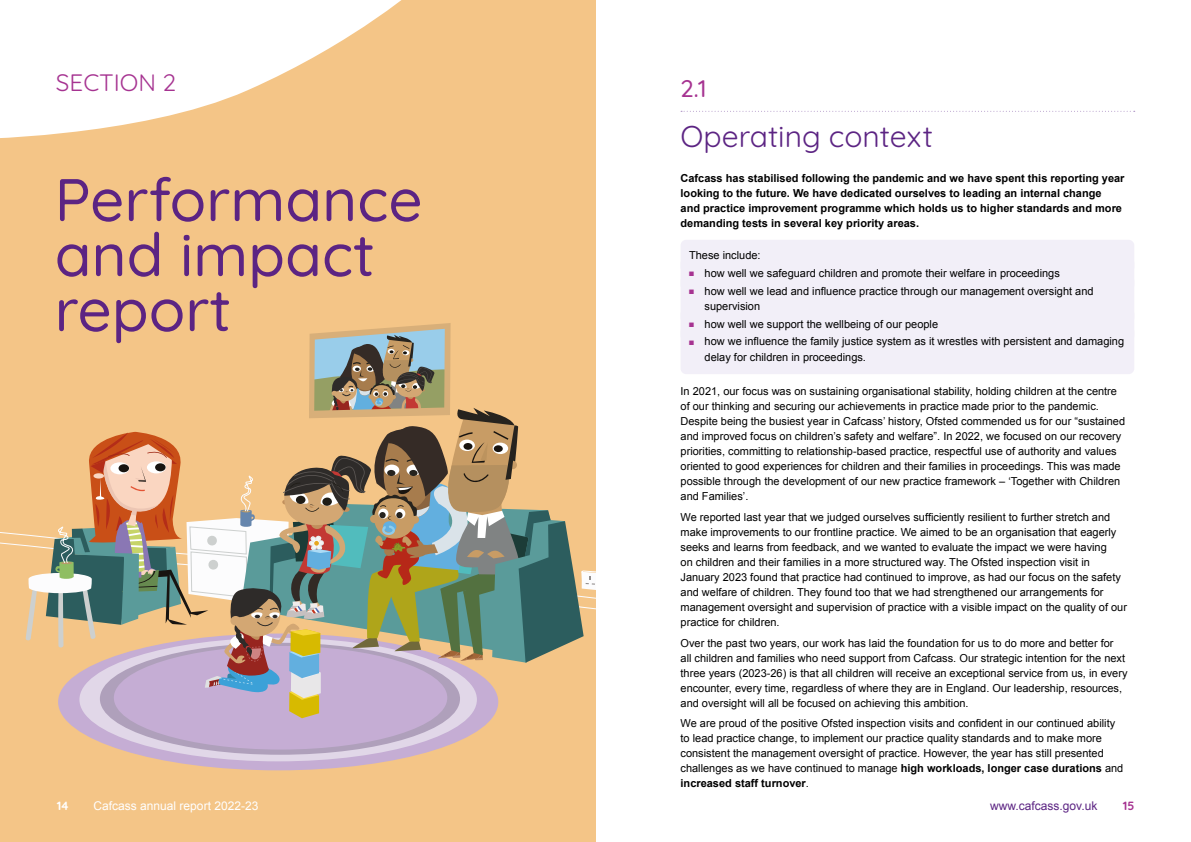
<style>
.page{position:relative;width:1191px;height:842px;background:#fff}
.page>*{position:absolute;margin:0;border:0;box-sizing:border-box;transform-origin:0 0}
.t1{font:500 60px/55px "Quicksand";color:#5c2483}
.t2{font:30px "Quicksand";color:#5c2483}
.t3{font:500 24px "Quicksand";color:#a63391}
.t4{font:23.8px "Quicksand";color:#a63391}
.t5{font:12px "Arial";color:#fff}
.t6{font:12px "Arial";color:#5c2483}
.t7{font:700 12px "Quicksand";color:#a63391}
.t8{font:700 12px "Quicksand";color:#fff}
.t9{font:11px/15px "Arial";color:#000}
.t10{font:700 11px/15px "Arial";color:#000}
.s1{color:#a63391}
.s2{font-weight:700}
</style>
<div class="page">
<div style="left:0;top:0;width:595px;height:842px;background:#f4c587"></div>
<svg style="left:681px;top:111px;width:453px;height:1px"></svg>
<div style="left:680px;top:240px;width:454px;height:33px;background:#f2eff8;border-radius:6px"></div>
<div style="left:680px;top:258px;width:454px;height:33px;background:#f2eff8;border-radius:6px"></div>
<div style="left:680px;top:275px;width:454px;height:48px;background:#f2eff8;border-radius:6px"></div>
<div style="left:680px;top:308px;width:454px;height:33px;background:#f2eff8;border-radius:6px"></div>
<div style="left:680px;top:326px;width:454px;height:48px;background:#f2eff8;border-radius:6px"></div>
<svg style="left:0;top:0;width:402px;height:138px;fill:#fff"></svg>
<div style="left:58px;top:633px;width:440px;height:137px;background:#c5add4;border-radius:50%"></div>
<div style="left:79px;top:638px;width:398px;height:123px;background:#e1d7e8;border-radius:50%"></div>
<div style="left:100px;top:643px;width:360px;height:112px;background:#afa0bb;border-radius:50%"></div>
<div style="left:114px;top:646px;width:333px;height:103px;background:#c5add4;border-radius:50%"></div>
<svg style="left:25px;top:323px;width:570px;height:395px"></svg>
<h3 class="t4" style="left:56px;top:64px;width:122px">SECTION 2</h3>
<h1 class="t1" style="left:55px;top:166px;width:369px">Performance and impact report</h1>
<p class="t8" style="left:57px;top:796px;width:13px">14</p>
<p class="t5" style="left:94px;top:797px;width:166px">Cafcass annual report 2022-23</p>
<h3 class="t3" style="left:680px;top:69px;width:28px">2.1</h3>
<h2 class="t2" style="left:680px;top:113px;width:254px">Operating context</h2>
<p class="t10" style="left:680px;top:171px;width:445px">Cafcass has stabilised following the pandemic and we have spent this reporting year looking to the future. We have dedicated ourselves to leading an internal change<br>and practice improvement programme which holds us to higher standards and more demanding tests in several key priority areas.</p>
<p class="t9" style="left:689px;top:248px;width:73px">These include:</p>
<p class="t9" style="left:689px;top:266px;width:372px"><span class="s1">■</span> how well we safeguard children and promote their welfare in proceedings</p>
<p class="t9" style="left:704px;top:284px;width:390px;text-indent:-15px"><span class="s1">■</span> how well we lead and influence practice through our management oversight and supervision</p>
<p class="t9" style="left:689px;top:316px;width:251px"><span class="s1">■</span> how well we support the wellbeing of our people</p>
<p class="t9" style="left:704px;top:334px;width:421px;text-indent:-15px"><span class="s1">■</span> how we influence the family justice system as it wrestles with persistent and damaging delay for children in proceedings.</p>
<p class="t9" style="left:680px;top:384px;width:446px">In 2021, our focus was on sustaining organisational stability, holding children at the centre of our thinking and securing our achievements in practice made prior to the pandemic.<br>Despite being the busiest year in Cafcass’ history, Ofsted commended us for our “sustained and improved focus on children’s safety and welfare”. In 2022, we focused on our recovery priorities, committing to relationship-based practice, respectful use of authority and values oriented to good experiences for children and their families in proceedings. This was made possible through the development of our new practice framework – ‘Together with Children and Families’.</p>
<p class="t9" style="left:680px;top:510px;width:448px">We reported last year that we judged ourselves sufficiently resilient to further stretch and make improvements to our frontline practice. We aimed to be an organisation that eagerly seeks and learns from feedback, and we wanted to evaluate the impact we were having<br>on children and their families in a more structured way. The Ofsted inspection visit in January 2023 found that practice had continued to improve, as had our focus on the safety and welfare of children. They found too that we had strengthened our arrangements for management oversight and supervision of practice with a visible impact on the quality of our practice for children.</p>
<p class="t9" style="left:680px;top:635px;width:448px">Over the past two years, our work has laid the foundation for us to do more and better for<br>all children and families who need support from Cafcass. Our strategic intention for the next three years (2023-26) is that all children will receive an exceptional service from us, in every encounter, every time, regardless of where they are in England. Our leadership, resources, and oversight will all be focused on achieving this ambition.</p>
<p class="t9" style="left:680px;top:716px;width:444px">We are proud of the positive Ofsted inspection visits and confident in our continued ability to lead practice change, to implement our practice quality standards and to make more consistent the management oversight of practice. However, the year has still presented challenges as we have continued to manage <span class="s2">high workloads, longer case durations</span> and <span class="s2">increased staff turnover</span>.</p>
<p class="t6" style="left:990px;top:797px;width:109px">www.cafcass.gov.uk</p>
<p class="t7" style="left:1122px;top:796px;width:13px">15</p>
</div>
